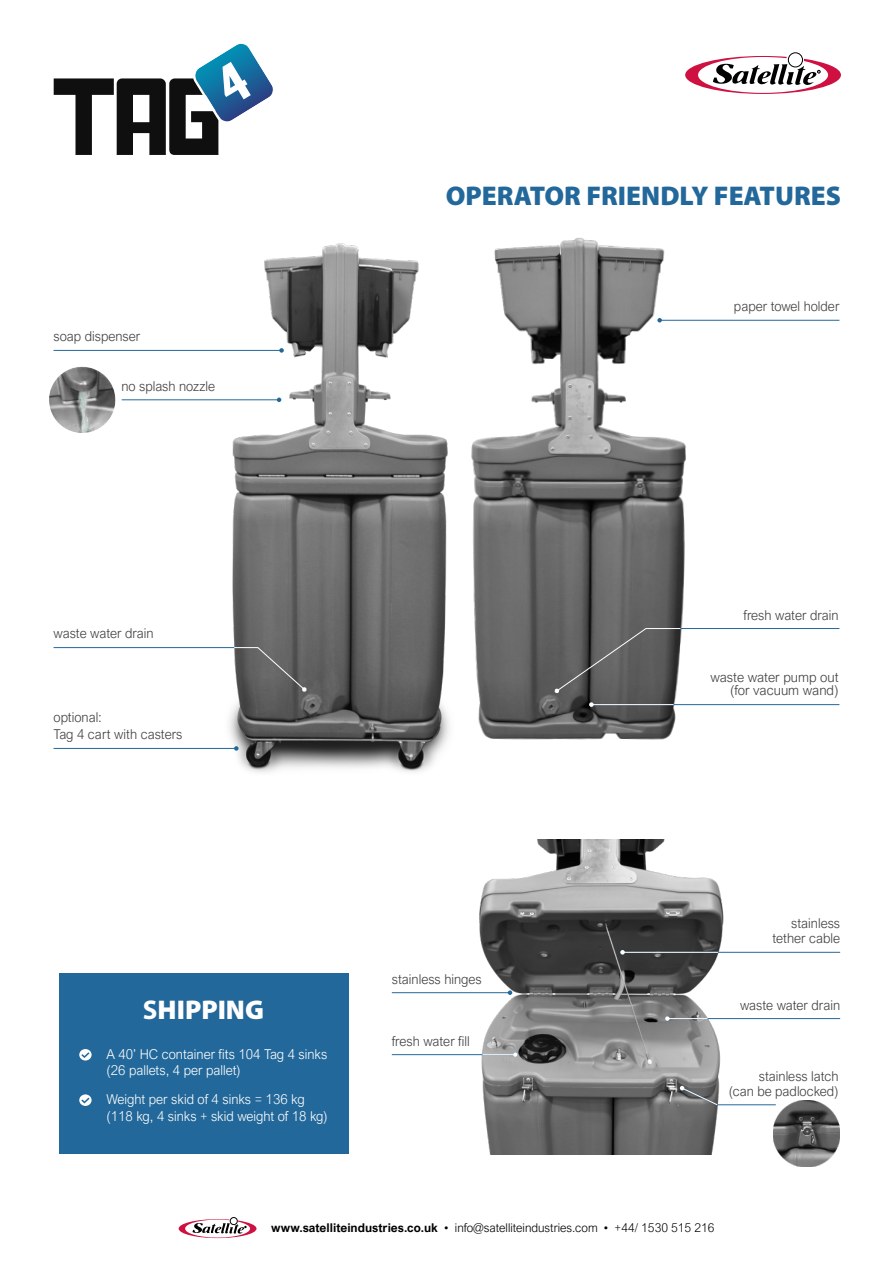
<style>
.page{position:relative;width:893px;height:1263px;background:#fff}
.page>*{position:absolute;margin:0;border:0;box-sizing:border-box;transform-origin:0 0}
.t1{font:900 27.15px "Myriad Pro";color:#23689a}
.t2{font:900 27.15px "Myriad Pro";color:#fff}
.t3{font:300 13.5px/15px "Arial Nova";color:#414042;text-align:right}
.t4{font:300 13.5px/16.4px "Arial Nova";color:#fff}
.t5{font:300 12px "Arial Nova";color:#000}
.s1{font-weight:700}
</style>
<div class="page">
<svg style="left:54px;top:43px;width:219px;height:112px"></svg>
<svg style="left:685px;top:56px;width:156px;height:38px"></svg>
<div style="left:788px;top:53px;width:14px;height:14px;background:#fff;border-radius:50%"></div>
<div style="left:788px;top:53px;width:15px;height:14px;border:1px solid #000;border-radius:50%"></div>
<img style="left:49px;top:367px;width:32px;height:49px">
<img style="left:491px;top:238px;width:223px;height:502px">
<img style="left:182px;top:243px;width:309px;height:530px">
<img style="left:457px;top:840px;width:291px;height:314px">
<img style="left:773px;top:1100px;width:66px;height:66px">
<div style="left:59px;top:974px;width:290px;height:180px;background:#23689a"></div>
<svg style="left:179px;top:1219px;width:77px;height:19px"></svg>
<div style="left:230px;top:1217px;width:7px;height:7px;background:#fff;border-radius:50%"></div>
<div style="left:230px;top:1217px;width:7px;height:8px;border:1px solid #000;border-radius:50%"></div>
<svg style="left:79px;top:1049px;width:13px;height:11px"></svg>
<svg style="left:79px;top:1094px;width:13px;height:12px"></svg>
<hr style="left:54px;top:350px;width:228px;height:1px;background:#23689a">
<svg style="left:279px;top:348px;width:5px;height:5px"></svg>
<hr style="left:122px;top:399px;width:157px;height:1px;background:#23689a">
<svg style="left:277px;top:398px;width:4px;height:4px"></svg>
<hr style="left:660px;top:320px;width:179px;height:1px;background:#23689a">
<svg style="left:657px;top:318px;width:5px;height:4px"></svg>
<hr style="left:680px;top:628px;width:159px;height:1px;background:#23689a">
<svg style="left:554px;top:627px;width:93px;height:66px"></svg>
<hr style="left:646px;top:628px;width:34px;height:1px;background:#fff">
<hr style="left:591px;top:704px;width:248px;height:1px;background:#23689a">
<hr style="left:591px;top:704px;width:83px;height:1px;background:#fff">
<svg style="left:589px;top:702px;width:5px;height:5px"></svg>
<hr style="left:392px;top:992px;width:118px;height:1px;background:#23689a">
<svg style="left:508px;top:990px;width:4px;height:5px"></svg>
<hr style="left:392px;top:1054px;width:123px;height:1px;background:#23689a">
<hr style="left:482px;top:1054px;width:33px;height:1px;background:#fff">
<svg style="left:513px;top:1052px;width:5px;height:5px"></svg>
<hr style="left:623px;top:952px;width:217px;height:1px;background:#23689a">
<hr style="left:623px;top:952px;width:95px;height:1px;background:#fff">
<svg style="left:620px;top:950px;width:5px;height:4px"></svg>
<hr style="left:667px;top:1018px;width:173px;height:1px;background:#23689a">
<hr style="left:667px;top:1018px;width:41px;height:1px;background:#fff">
<svg style="left:665px;top:1016px;width:5px;height:5px"></svg>
<svg style="left:680px;top:1086px;width:97px;height:20px"></svg>
<hr style="left:54px;top:748px;width:182px;height:1px;background:#23689a">
<svg style="left:234px;top:746px;width:5px;height:5px"></svg>
<hr style="left:54px;top:647px;width:180px;height:1px;background:#23689a">
<svg style="left:234px;top:647px;width:73px;height:45px"></svg>
<h1 class="t1" style="left:446px;top:178px;width:397px">OPERATOR FRIENDLY FEATURES</h1>
<p class="t3" style="left:54px;top:329px;width:88px">soap dispenser</p>
<p class="t3" style="left:121px;top:378px;width:95px">no splash nozzle</p>
<p class="t3" style="left:54px;top:626px;width:102px">waste water drain</p>
<p class="t3" style="left:54px;top:709px;width:130px;line-height:16.4px;text-align:left">optional:<br>Tag 4 cart with casters</p>
<h1 class="t2" style="left:143px;top:992px;width:123px"><span class="s1">S</span>HIPPING</h1>
<p class="t4" style="left:106px;top:1046px;width:222px">A 40’ HC container fits 104 Tag 4 sinks (26 pallets, 4 per pallet)</p>
<p class="t4" style="left:106px;top:1091px;width:223px">Weight per skid of 4 sinks = 136 kg (118 kg, 4 sinks + skid weight of 18 kg)</p>
<p class="t3" style="left:392px;top:971px;width:91px">stainless hinges</p>
<p class="t3" style="left:392px;top:1033px;width:80px">fresh water fill</p>
<p class="t3" style="left:734px;top:299px;width:107px">paper towel holder</p>
<p class="t3" style="left:744px;top:608px;width:97px">fresh water drain</p>
<p class="t3" style="left:710px;top:670px;width:130px;line-height:13.5px">waste water pump out (for vacuum wand)</p>
<p class="t3" style="left:772px;top:916px;width:69px">stainless tether cable</p>
<p class="t3" style="left:740px;top:997px;width:102px">waste water drain</p>
<p class="t3" style="left:729px;top:1069px;width:111px">stainless latch<br>(can be padlocked)</p>
<p class="t5" style="left:271px;top:1221px;width:445px"><span class="s1">www.satelliteindustries.co.uk</span> • info@satelliteindustries.com • +44/ 1530 515 216</p>
</div>
